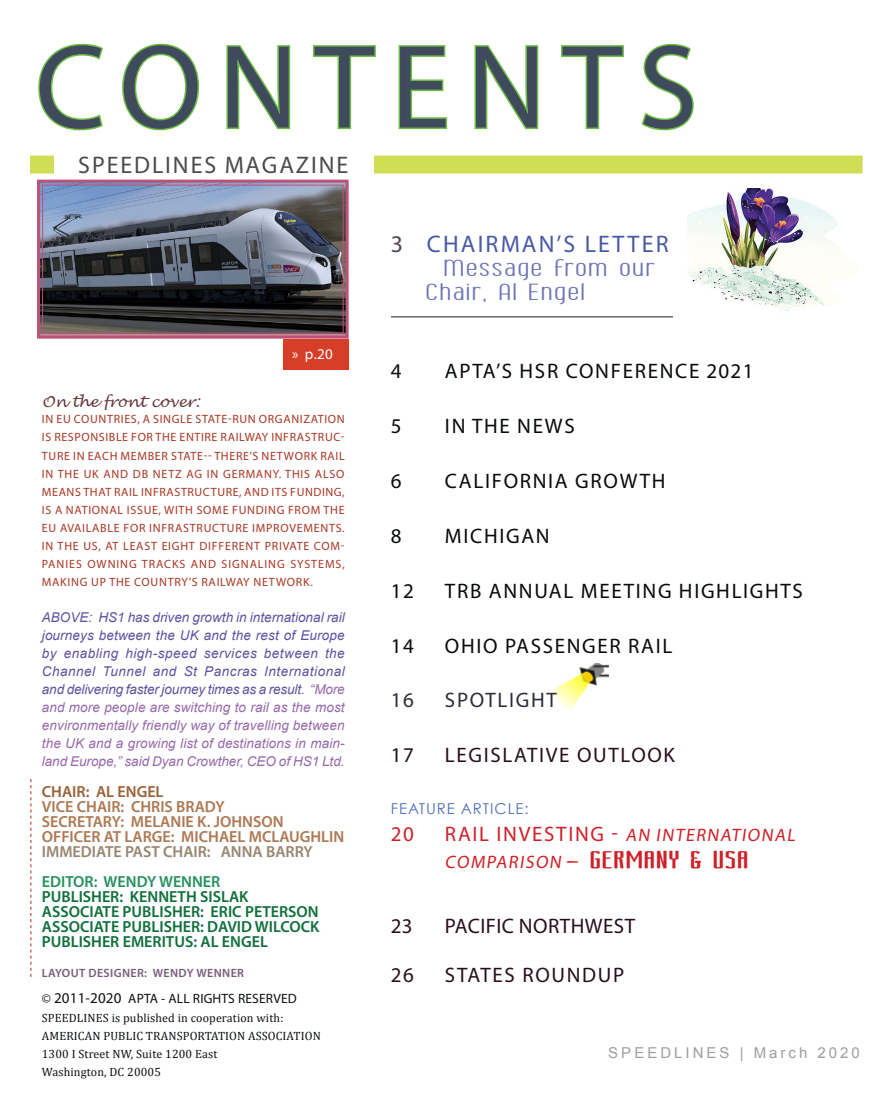
<style>
.page{position:relative;width:893px;height:1106px;background:#fff}
.page>*{position:absolute;margin:0;border:0;box-sizing:border-box;transform-origin:0 0}
.t1{font:120px "Myriad Pro";letter-spacing:.14em;color:#3f4b5c}
.TOC_headings{font:27px/24px "Ambrosia Demo";letter-spacing:.06em;color:#6f73b6}
.TOC_headings-2{font:27px "Ardour GM";letter-spacing:.06em;color:#cf2027}
.Subheading_with_line{font:24px "Myriad Pro";letter-spacing:.08em;color:#4a4c4c}
.TOC_headings-3{font:24px "Myriad Pro";letter-spacing:.09em;color:#4959a7}
.TOC_headings-4{font:21px "Myriad Pro";letter-spacing:.08em;color:#080b0c}
.TOC_headings-5{font:21px "Myriad Pro";letter-spacing:.08em;color:#290e1d}
.TOC_headings-6{font:21px "Myriad Pro";letter-spacing:.02em;color:#290e1d}
.TOC_headings-7{font:21px "Myriad Pro";letter-spacing:.08em;color:#2b2d3a}
.TOC_headings-8{font:21px "Myriad Pro";color:#cf2027}
.TOC_headings-9{font:18px "Myriad Pro";color:#cf2027}
.t2{font:600 16.05px "Myriad Pro";color:#116f39}
.t3{font:600 16.05px "Myriad Pro";color:#ae7851}
.t4{font:600 16.05px "Myriad Pro";color:#9a856e}
.t5{font:600 16.05px "Myriad Pro";color:#27905c}
.t6{font:600 16.05px "Myriad Pro";color:#9a6036}
.Footer_Master_page{font:15px "Arial";letter-spacing:.2em;color:#a09ea0}
.Magazine_info{font:italic 15px "Lucida Handwriting";color:#64353b}
.TOC_headings-10{font:15px "Century Gothic";letter-spacing:.06em;color:#4f6fb6}
.t7{font:15px "Myriad Pro";color:#fff}
.Magazine_info-2{font:italic 13.5px/18px "Arial";letter-spacing:-.005em;color:#9668ac;text-align:justify}
.Magazine_info-3{font:italic 13.5px "Arial";letter-spacing:.01em;color:#5e51a2}
.Magazine_info-4{font:italic 13.5px "Arial";letter-spacing:.035em;color:#5e51a2}
.Magazine_info-5{font:italic 13.5px "Arial";letter-spacing:.04em;color:#5e51a2}
.t8{font:13.5px "Myriad Pro";letter-spacing:.01em;color:#0d1114}
.Magazine_info-6{font:12px/18px "Myriad Pro";letter-spacing:.06em;color:#a93623;text-align:justify}
.t9{font:12px "Cambria";letter-spacing:.01em;color:#0d1114}
.t10{font:600 12px "Myriad Pro";letter-spacing:.03em;color:#7a597e}
.s1{color:#5e51a2}
.s2{font-size:15px}
.s3{color:#574252}
.s4{font-size:21px}
.s5{font-family:"Myriad Pro";font-size:18px}
.s6{font-family:"Action Man Extended";font-style:italic;font-size:18px}
</style>
<div class="page">
<img style="left:551px;top:663px;width:57px;height:46px">
<img style="left:688px;top:188px;width:168px;height:124px">
<svg style="left:31px;top:779px;width:1px;height:197px"></svg>
<svg style="left:38px;top:43px;width:65px;height:88px"></svg>
<svg style="left:122px;top:43px;width:78px;height:88px"></svg>
<svg style="left:226px;top:45px;width:65px;height:85px"></svg>
<svg style="left:313px;top:45px;width:63px;height:85px"></svg>
<svg style="left:398px;top:45px;width:50px;height:85px"></svg>
<svg style="left:474px;top:45px;width:65px;height:85px"></svg>
<svg style="left:561px;top:45px;width:63px;height:85px"></svg>
<svg style="left:641px;top:43px;width:53px;height:88px"></svg>
<div style="left:30px;top:155px;width:24px;height:18px;background:#cfde55"></div>
<div style="left:374px;top:155px;width:488px;height:18px;background:#cfde55"></div>
<hr style="left:391px;top:316px;width:282px;height:1px;background:#231f20">
<div style="left:284px;top:338px;width:65px;height:31px;background:#d63e27"></div>
<svg style="left:37px;top:179px;width:312px;height:161px;background:#5d5d6b"></svg>
<div style="left:42px;top:185px;width:302px;height:148px;border:1px solid #bb5278"></div>
<p class="t1" style="left:35px;top:13px;width:664px">CONTENTS</p>
<p class="Subheading_with_line" style="left:78px;top:150px;width:272px">SPEEDLINES MAGAZINE</p>
<p class="t7" style="left:292px;top:345px;width:42px">» p.20</p>
<p class="Magazine_info" style="left:42px;top:392px;width:160px">On the front cover:</p>
<p class="Magazine_info-6" style="left:42px;top:410px;width:304px">IN EU COUNTRIES, A SINGLE STATE-RUN ORGANIZATION IS RESPONSIBLE FOR THE ENTIRE RAILWAY INFRASTRUC-TURE IN EACH MEMBER STATE-- THERE’S NETWORK RAIL IN THE UK AND DB NETZ AG IN GERMANY. THIS ALSO MEANS THAT RAIL INFRASTRUCTURE, AND ITS FUNDING, IS A NATIONAL ISSUE, WITH SOME FUNDING FROM THE EU AVAILABLE FOR INFRASTRUCTURE IMPROVEMENTS.<br>IN THE US, AT LEAST EIGHT DIFFERENT PRIVATE COM-PANIES OWNING TRACKS AND SIGNALING SYSTEMS, MAKING UP THE COUNTRY’S RAILWAY NETWORK.</p>
<p class="Magazine_info-3" style="left:42px;top:608px;width:304px">ABOVE: HS1 has driven growth in international rail</p>
<p class="Magazine_info-3" style="left:42px;top:626px;width:304px">journeys between the UK and the rest of Europe</p>
<p class="Magazine_info-4" style="left:42px;top:644px;width:304px">by enabling high-speed services between the</p>
<p class="Magazine_info-5" style="left:42px;top:662px;width:304px">Channel Tunnel and St Pancras International</p>
<p class="Magazine_info-2" style="left:42px;top:680px;width:304px"><span class="s1">and delivering faster journey times as a result.</span> “More and more people are switching to rail as the most environmentally friendly way of travelling between the UK and a growing list of destinations in main&shy;land Europe,” said Dyan Crowther, CEO of HS1 Ltd.</p>
<p class="t6" style="left:42px;top:781px;width:123px">CHAIR: AL ENGEL</p>
<p class="t3" style="left:42px;top:796px;width:184px">VICE CHAIR: CHRIS BRADY</p>
<p class="t3" style="left:42px;top:811px;width:243px">SECRETARY: MELANIE K. JOHNSON</p>
<p class="t3" style="left:42px;top:826px;width:304px">OFFICER AT LARGE: MICHAEL MCLAUGHLIN</p>
<p class="t4" style="left:42px;top:841px;width:272px">IMMEDIATE PAST CHAIR: ANNA BARRY</p>
<p class="t5" style="left:42px;top:871px;width:180px">EDITOR: WENDY WENNER</p>
<p class="t2" style="left:42px;top:886px;width:208px">PUBLISHER: KENNETH SISLAK</p>
<p class="t2" style="left:42px;top:901px;width:278px">ASSOCIATE PUBLISHER: ERIC PETERSON</p>
<p class="t2" style="left:42px;top:916px;width:279px">ASSOCIATE PUBLISHER: DAVID WILCOCK</p>
<p class="t2" style="left:42px;top:931px;width:228px">PUBLISHER EMERITUS: AL ENGEL</p>
<p class="t10" style="left:42px;top:965px;width:204px">LAYOUT DESIGNER: WENDY WENNER</p>
<p class="t8" style="left:42px;top:990px;width:256px">© <span class="s2">2011-2020</span> APTA - ALL RIGHTS RESERVED</p>
<p class="t9" style="left:42px;top:1010px;width:243px">SPEEDLINES is published in cooperation with:</p>
<p class="t9" style="left:42px;top:1028px;width:281px">AMERICAN PUBLIC TRANSPORTATION ASSOCIATION</p>
<p class="t9" style="left:42px;top:1046px;width:177px">1300 I Street NW, Suite 1200 East</p>
<p class="t9" style="left:42px;top:1064px;width:121px">Washington, DC 20005</p>
<p class="TOC_headings-3" style="left:391px;top:229px;width:279px"><span class="s3">3</span> CHAIRMAN’S LETTER</p>
<p class="TOC_headings" style="left:427px;top:257px;width:230px;text-indent:18px">Message from our<br>Chair, Al Engel</p>
<p class="TOC_headings-4" style="left:391px;top:358px;width:12px">4</p>
<p class="TOC_headings-4" style="left:445px;top:358px;width:310px">APTA’S HSR CONFERENCE 2021</p>
<p class="TOC_headings-4" style="left:391px;top:413px;width:12px">5</p>
<p class="TOC_headings-4" style="left:445px;top:413px;width:131px">IN THE NEWS</p>
<p class="TOC_headings-4" style="left:391px;top:468px;width:12px">6</p>
<p class="TOC_headings-4" style="left:445px;top:468px;width:222px">CALIFORNIA GROWTH</p>
<p class="TOC_headings-4" style="left:391px;top:523px;width:12px">8</p>
<p class="TOC_headings-4" style="left:445px;top:523px;width:106px">MICHIGAN</p>
<p class="TOC_headings-4" style="left:391px;top:577px;width:24px">12</p>
<p class="TOC_headings-4" style="left:445px;top:577px;width:359px">TRB ANNUAL MEETING HIGHLIGHTS</p>
<p class="TOC_headings-4" style="left:391px;top:632px;width:24px">14</p>
<p class="TOC_headings-4" style="left:445px;top:632px;width:229px">OHIO PASSENGER RAIL</p>
<p class="TOC_headings-7" style="left:391px;top:687px;width:24px">16</p>
<p class="TOC_headings-7" style="left:445px;top:687px;width:113px">SPOTLIGHT</p>
<p class="TOC_headings-5" style="left:391px;top:742px;width:24px">17</p>
<p class="TOC_headings-5" style="left:445px;top:742px;width:232px">LEGISLATIVE OUTLOOK</p>
<p class="TOC_headings-10" style="left:391px;top:799px;width:139px">FEATURE ARTICLE:</p>
<p class="TOC_headings-8" style="left:391px;top:821px;width:24px">20</p>
<p class="TOC_headings-9" style="left:445px;top:824px;width:355px"><span class="s4">RA I L I N V E ST I N G -</span> AN INTERNATIONAL</p>
<p class="TOC_headings-2" style="left:445px;top:847px;width:304px"><span class="s5">COMPARISON</span><span class="s6">-</span> GERMANY &amp; USA</p>
<p class="TOC_headings-5" style="left:391px;top:912px;width:23px">23</p>
<p class="TOC_headings-6" style="left:445px;top:912px;width:192px">PACIFIC NORTHWEST</p>
<p class="TOC_headings-5" style="left:391px;top:961px;width:24px">26</p>
<p class="TOC_headings-5" style="left:445px;top:961px;width:181px">STATES ROUNDUP</p>
<p class="Footer_Master_page" style="left:608px;top:1043px;width:253px">SPEEDLINES | March 2020</p>
</div>
